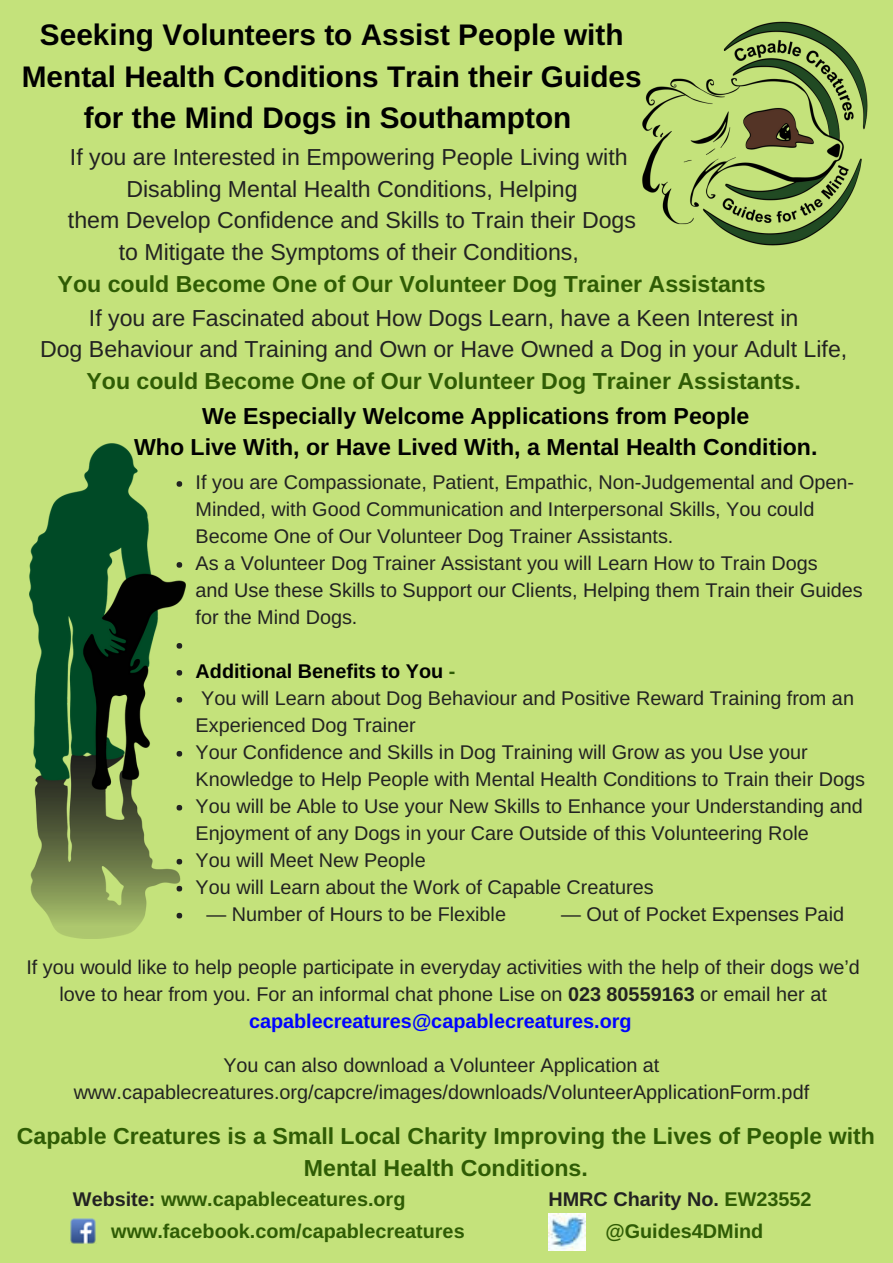
<style>
.page{position:relative;width:893px;height:1263px;background:#fff}
.page>*{position:absolute;margin:0;border:0;box-sizing:border-box;transform-origin:0 0}
.t1{font:700 29.7px/41.5px "Arimo";color:#000;text-align:center}
.t2{font:23.1px/31.5px "Arimo";color:#222;text-align:center}
.t3{font:700 23.1px/31.5px "Arimo";color:#2f5c04;text-align:center}
.t4{font:700 23.1px/31.5px "Arimo";color:#000;text-align:center}
.t5{font:19.8px/27px "Arimo";color:#222}
.t6{font:700 19.8px "Arimo";color:#2f5c04}
.t7{font:700 19.8px "Arimo";color:#222}
.s1{font-weight:700;color:#000}
.s2{font-weight:700;color:#2f5c04}
.s3{font-weight:700}
.s4{font-weight:700;color:#0003ff}
.s5{color:#222}
.s6{color:#2f5c04}
</style>
<div class="page">
<div style="left:0;top:0;width:892px;height:1262px;background:#c4e27b"></div>
<img style="left:642px;top:21px;width:226px;height:225px">
<img style="left:29px;top:443px;width:157px;height:496px">
<svg style="left:176px;top:481px;width:6px;height:6px"></svg>
<svg style="left:176px;top:562px;width:6px;height:6px"></svg>
<svg style="left:176px;top:643px;width:6px;height:6px"></svg>
<svg style="left:176px;top:670px;width:6px;height:6px"></svg>
<svg style="left:176px;top:697px;width:6px;height:6px"></svg>
<svg style="left:176px;top:751px;width:6px;height:5px"></svg>
<svg style="left:176px;top:805px;width:6px;height:5px"></svg>
<svg style="left:176px;top:859px;width:6px;height:5px"></svg>
<svg style="left:176px;top:886px;width:6px;height:5px"></svg>
<svg style="left:176px;top:913px;width:6px;height:5px"></svg>
<img style="left:70px;top:1218px;width:26px;height:26px">
<img style="left:549px;top:1213px;width:37px;height:37px">
<h1 class="t1" style="left:22px;top:14px;width:621px">Seeking Volunteers to Assist People with<br>Mental Health Conditions Train their Guides for the Mind Dogs in Southampton</h1>
<p class="t2" style="left:68px;top:141px;width:569px">If you are Interested in Empowering People Living with Disabling Mental Health Conditions, Helping<br>them Develop Confidence and Skills to Train their Dogs to Mitigate the Symptoms of their Conditions,</p>
<p class="t3" style="left:58px;top:268px;width:709px">You could Become One of Our Volunteer Dog Trainer Assistants</p>
<p class="t2" style="left:40px;top:302px;width:808px">If you are Fascinated about How Dogs Learn, have a Keen Interest in<br>Dog Behaviour and Training and Own or Have Owned a Dog in your Adult Life,</p>
<p class="t3" style="left:86px;top:365px;width:716px">You could Become One of Our Volunteer Dog Trainer Assistants.</p>
<p class="t4" style="left:134px;top:400px;width:685px">We Especially Welcome Applications from People<br>Who Live With, or Have Lived With, a Mental Health Condition.</p>
<p class="t5" style="left:196px;top:469px;width:668px">If you are Compassionate, Patient, Empathic, Non-Judgemental and Open-Minded, with Good Communication and Interpersonal Skills, You could Become One of Our Volunteer Dog Trainer Assistants.<br>As a Volunteer Dog Trainer Assistant you will Learn How to Train Dogs<br>and Use these Skills to Support our Clients, Helping them Train their Guides for the Mind Dogs.</p>
<p class="t5" style="left:196px;top:657px;width:671px"><span class="s1">Additional Benefits to You</span> <span class="s2">-<br></span>You will Learn about Dog Behaviour and Positive Reward Training from an Experienced Dog Trainer<br>Your Confidence and Skills in Dog Training will Grow as you Use your Knowledge to Help People with Mental Health Conditions to Train their Dogs You will be Able to Use your New Skills to Enhance your Understanding and Enjoyment of any Dogs in your Care Outside of this Volunteering Role<br>You will Meet New People<br>You will Learn about the Work of Capable Creatures</p>
<p class="t5" style="left:207px;top:900px;width:301px">— Number of Hours to be Flexible</p>
<p class="t5" style="left:561px;top:900px;width:284px">— Out of Pocket Expenses Paid</p>
<p class="t5" style="left:26px;top:953px;width:835px;text-align:center">If you would like to help people participate in everyday activities with the help of their dogs we’d love to hear from you. For an informal chat phone Lise on <span class="s3">023 80559163</span> or email her at <span class="s4">capablecreatures@capablecreatures.org</span></p>
<p class="t5" style="left:74px;top:1052px;width:737px;text-align:center">You can also download a Volunteer Application at www.capablecreatures.org/capcre/images/downloads/VolunteerApplicationForm.pdf</p>
<p class="t3" style="left:17px;top:1121px;width:859px">Capable Creatures is a Small Local Charity Improving the Lives of People with<br>Mental Health Conditions.</p>
<p class="t6" style="left:73px;top:1188px;width:334px"><span class="s5">Website:</span> www.capableceatures.org</p>
<p class="t7" style="left:548px;top:1188px;width:264px">HMRC Charity No. <span class="s6">EW23552</span></p>
<p class="t6" style="left:111px;top:1220px;width:355px">www.facebook.com/capablecreatures</p>
<p class="t6" style="left:605px;top:1220px;width:159px">@Guides4DMind</p>
</div>
